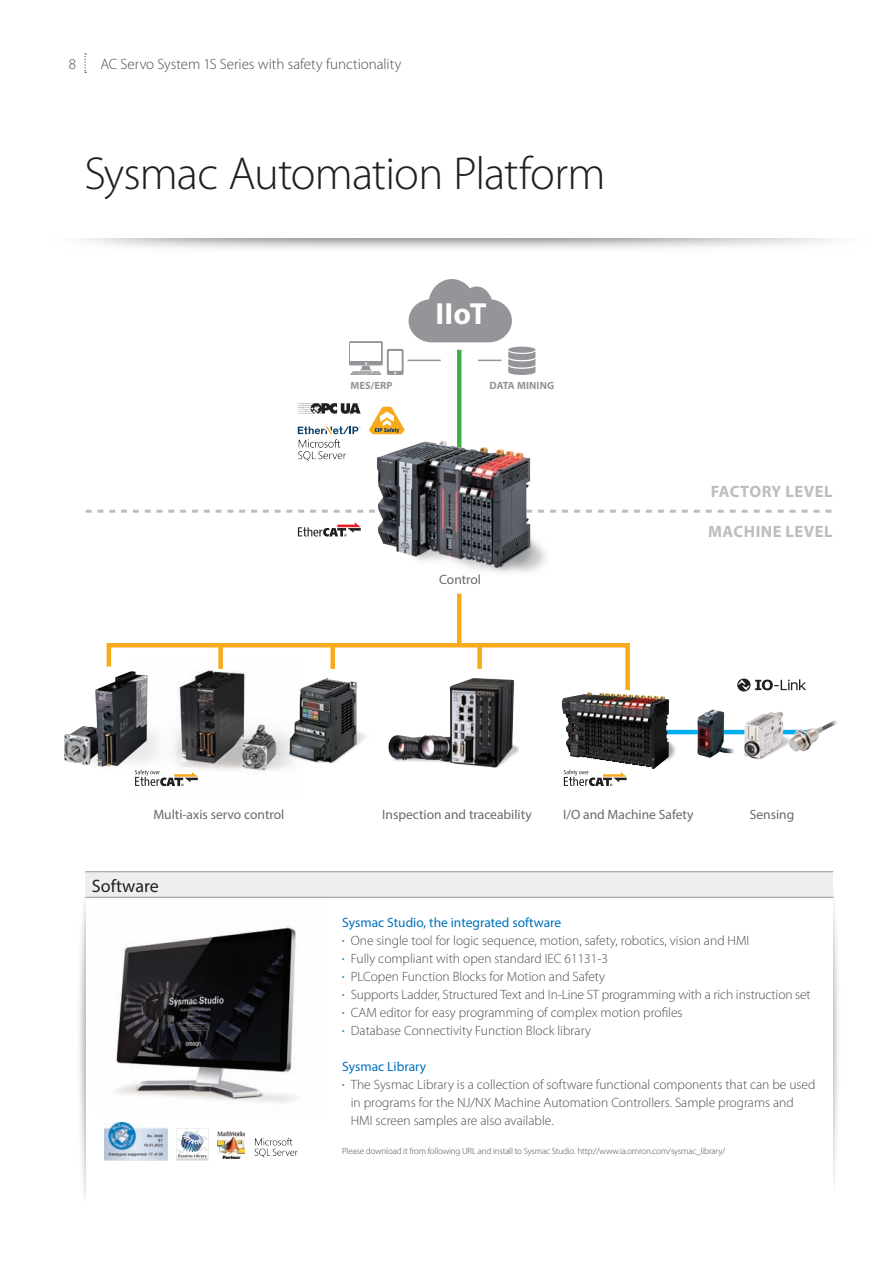
<style>
.page{position:relative;width:893px;height:1263px;background:#fff}
.page>*{position:absolute;margin:0;border:0;box-sizing:border-box;transform-origin:0 0}
.t1{font:300 46.5px "Myriad Pro";letter-spacing:-.02em;color:#231f20}
.t2{font:700 30.6px "Myriad Pro";color:#fff}
.t3{font:18px "Myriad Pro";color:#231f20}
.t4{font:700 16.5px "Myriad Pro";letter-spacing:.03em;color:#bcbdc0}
.t5{font:300 15px "Myriad Pro";letter-spacing:-.005em;color:#4b4c4d}
.t6{font:300 13.5px/18px "Myriad Pro";color:#4b4c4d}
.t7{font:13.5px "Myriad Pro";color:#69696c}
.t8{font:13.5px "Myriad Pro";color:#0072bc}
.t9{font:700 10.5px "Myriad Pro";letter-spacing:.01em;color:#939598}
.t10{font:300 9px "Myriad Pro";letter-spacing:-.015em;color:#4b4c4d}
.s1{font-weight:600;font-size:7.5px;color:#0072bc}
</style>
<div class="page">
<svg style="left:84px;top:53px;width:2px;height:20px"></svg>
<img style="left:104px;top:1123px;width:64px;height:38px">
<svg style="left:217px;top:1131px;width:28px;height:28px"></svg>
<img style="left:218px;top:1131px;width:26px;height:27px">
<svg style="left:176px;top:1128px;width:32px;height:32px"></svg>
<svg style="left:106px;top:641px;width:524px;height:49px"></svg>
<div style="left:330px;top:643px;width:5px;height:26px;background:#f7aa1b"></div>
<div style="left:218px;top:643px;width:5px;height:26px;background:#f7aa1b"></div>
<div style="left:477px;top:643px;width:5px;height:26px;background:#f7aa1b"></div>
<hr style="left:457px;top:594px;width:4px;height:49px;background:#f7aa1b">
<svg style="left:349px;top:291px;width:186px;height:84px"></svg>
<svg style="left:298px;top:426px;width:63px;height:8px"></svg>
<svg style="left:298px;top:403px;width:63px;height:11px"></svg>
<svg style="left:298px;top:522px;width:63px;height:14px"></svg>
<svg style="left:369px;top:407px;width:36px;height:27px"></svg>
<hr style="left:653px;top:730px;width:157px;height:4px;background:#00aeef">
<svg style="left:737px;top:678px;width:14px;height:13px"></svg>
<svg style="left:755px;top:679px;width:51px;height:11px"></svg>
<svg style="left:738px;top:680px;width:11px;height:10px"></svg>
<img style="left:298px;top:439px;width:49px;height:22px">
<img style="left:254px;top:1137px;width:44px;height:21px">
<svg style="left:564px;top:782px;width:56px;height:4px"></svg>
<hr style="left:457px;top:350px;width:4px;height:104px;background:#40ae49">
<svg style="left:86px;top:510px;width:288px;height:3px"></svg>
<svg style="left:550px;top:510px;width:282px;height:3px"></svg>
<img style="left:374px;top:438px;width:172px;height:135px">
<img style="left:64px;top:664px;width:67px;height:103px">
<img style="left:131px;top:659px;width:173px;height:128px">
<img style="left:79px;top:902px;width:6px;height:293px">
<img style="left:833px;top:871px;width:5px;height:314px">
<img style="left:116px;top:927px;width:180px;height:177px">
<img style="left:285px;top:672px;width:88px;height:115px">
<img style="left:561px;top:690px;width:118px;height:92px">
<img style="left:737px;top:712px;width:50px;height:48px">
<img style="left:697px;top:709px;width:38px;height:48px">
<img style="left:376px;top:670px;width:155px;height:98px">
<img style="left:787px;top:720px;width:50px;height:32px">
<div style="left:85px;top:872px;width:748px;height:25px;background:#eeeeef"></div>
<hr style="left:85px;top:871px;width:748px;height:1px;background:#939598">
<hr style="left:85px;top:897px;width:748px;height:1px;background:#939598">
<img style="left:84px;top:238px;width:750px;height:53px">
<p class="t5" style="left:69px;top:56px;width:9px">8</p>
<p class="t5" style="left:100px;top:56px;width:302px">AC Servo System 1S Series with safety functionality</p>
<h1 class="t1" style="left:84px;top:148px;width:523px">Sysmac Automation Platform</h1>
<h2 class="t2" style="left:435px;top:293px;width:53px">IIoT</h2>
<p class="t9" style="left:350px;top:378px;width:44px">MES/ERP</p>
<p class="t9" style="left:489px;top:378px;width:66px">DATA MINING</p>
<p class="t7" style="left:439px;top:571px;width:43px">Control</p>
<p class="t4" style="left:711px;top:481px;width:123px">FACTORY LEVEL</p>
<p class="t4" style="left:708px;top:520px;width:126px">MACHINE LEVEL</p>
<p class="t7" style="left:382px;top:806px;width:151px">Inspection and traceability</p>
<p class="t7" style="left:563px;top:806px;width:132px">I/O and Machine Safety</p>
<p class="t7" style="left:153px;top:806px;width:133px">Multi-axis servo control</p>
<p class="t7" style="left:750px;top:806px;width:46px">Sensing</p>
<h3 class="t3" style="left:92px;top:875px;width:69px">Software</h3>
<p class="t8" style="left:342px;top:914px;width:220px">Sysmac Studio, the integrated software</p>
<p class="t6" style="left:342px;top:931px;width:409px"><span class="s1">•</span> One single tool for logic sequence, motion, safety, robotics, vision and HMI</p>
<p class="t6" style="left:342px;top:949px;width:267px"><span class="s1">•</span> Fully compliant with open standard IEC 61131-3</p>
<p class="t6" style="left:342px;top:967px;width:264px"><span class="s1">•</span> PLCopen Function Blocks for Motion and Safety</p>
<p class="t6" style="left:342px;top:985px;width:470px"><span class="s1">•</span> Supports Ladder, Structured Text and In-Line ST programming with a rich instruction set</p>
<p class="t6" style="left:342px;top:1003px;width:342px"><span class="s1">•</span> CAM editor for easy programming of complex motion profiles</p>
<p class="t6" style="left:342px;top:1021px;width:250px"><span class="s1">•</span> Database Connectivity Function Block library</p>
<p class="t8" style="left:342px;top:1058px;width:86px">Sysmac Library</p>
<p class="t6" style="left:351px;top:1075px;width:466px;text-indent:-9px"><span class="s1">•</span> The Sysmac Library is a collection of software functional components that can be used in programs for the NJ/NX Machine Automation Controllers. Sample programs and<br>HMI screen samples are also available.</p>
<p class="t10" style="left:342px;top:1146px;width:384px">Please download it from following URL and install to Sysmac Studio. http://www.ia.omron.com/sysmac_library/</p>
</div>
